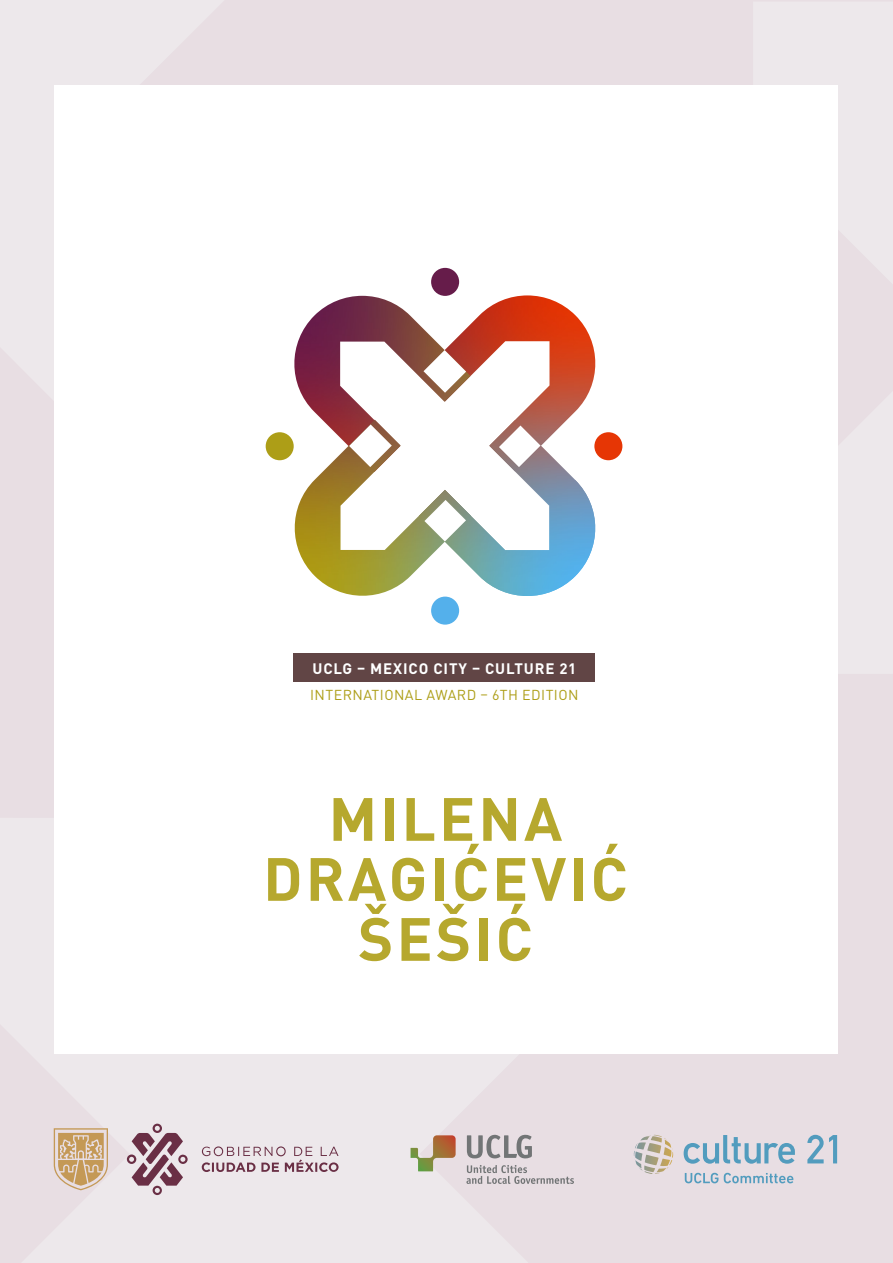
<style>
.page{position:relative;width:893px;height:1263px;background:#e8dee3}
.page>*{position:absolute;margin:0;border:0;box-sizing:border-box;transform-origin:0 0}
.t1{font:700 60px/60px "DIN Pro";letter-spacing:.05em;color:#b6a82e;text-align:center}
.subtit{font:700 15px "DIN Pro";letter-spacing:.06em;color:#fff}
.subtit-2{font:14.25px "DIN Pro";letter-spacing:.03em;color:#ad9e17}
</style>
<div class="page">
<svg style="left:837px;top:391px;width:1px;height:283px"></svg>
<svg style="left:837px;top:85px;width:1px;height:200px"></svg>
<div style="left:54px;top:85px;width:783px;height:968px;background:#fff"></div>
<img style="left:515px;top:472px;width:60px;height:8px">
<img style="left:440px;top:295px;width:156px;height:177px">
<img style="left:294px;top:296px;width:176px;height:124px">
<svg style="left:423px;top:350px;width:43px;height:43px"></svg>
<img style="left:293px;top:420px;width:178px;height:176px">
<svg style="left:499px;top:425px;width:41px;height:42px"></svg>
<svg style="left:349px;top:424px;width:43px;height:43px"></svg>
<div style="left:431px;top:268px;width:28px;height:28px;background:#661c4a;border-radius:50%"></div>
<div style="left:431px;top:597px;width:28px;height:28px;background:#54b0eb;border-radius:50%"></div>
<div style="left:266px;top:432px;width:28px;height:28px;background:#ad9e17;border-radius:50%"></div>
<div style="left:594px;top:432px;width:28px;height:28px;background:#e63605;border-radius:50%"></div>
<img style="left:419px;top:480px;width:177px;height:118px">
<svg style="left:424px;top:500px;width:42px;height:41px"></svg>
<div style="left:293px;top:654px;width:302px;height:28px;background:#614545"></div>
<svg style="left:127px;top:1124px;width:61px;height:71px"></svg>
<svg style="left:54px;top:1128px;width:54px;height:62px"></svg>
<svg style="left:202px;top:1146px;width:137px;height:26px"></svg>
<svg style="left:411px;top:1135px;width:45px;height:36px"></svg>
<svg style="left:467px;top:1135px;width:65px;height:23px"></svg>
<svg style="left:466px;top:1165px;width:108px;height:19px"></svg>
<svg style="left:685px;top:1173px;width:108px;height:10px"></svg>
<svg style="left:684px;top:1135px;width:153px;height:29px"></svg>
<svg style="left:634px;top:1135px;width:39px;height:23px"></svg>
<p class="subtit" style="left:312px;top:656px;width:265px">UCLG – MEXICO CITY – CULTURE 21</p>
<p class="subtit-2" style="left:310px;top:685px;width:270px">INTERNATIONAL AWARD – 6TH EDITION</p>
<p class="t1" style="left:263px;top:782px;width:366px">MILENA<br>DRAGIĆEVIĆ<br>ŠEŠIĆ</p>
</div>
